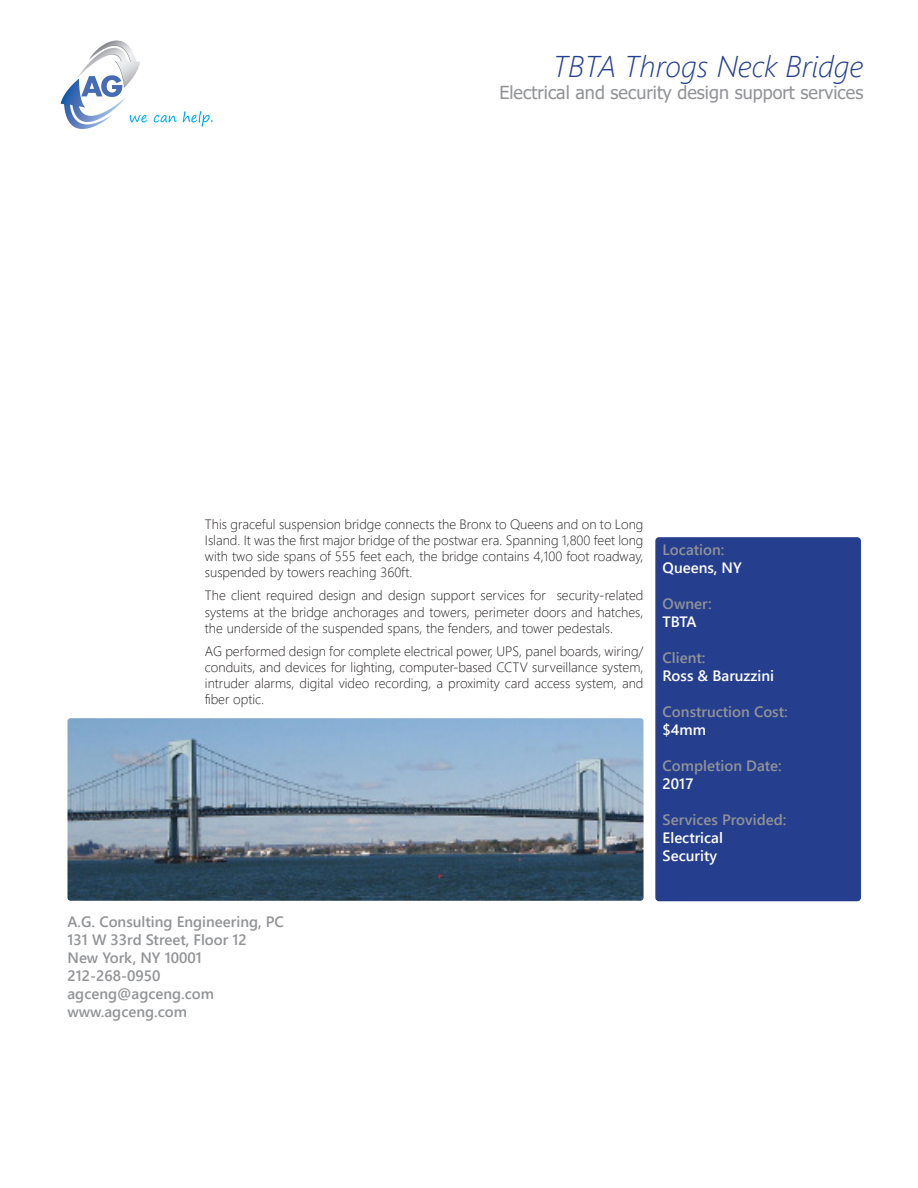
<style>
.page{position:relative;width:918px;height:1188px;background:#fff}
.page>*{position:absolute;margin:0;border:0;box-sizing:border-box;transform-origin:0 0}
.Project_Sub_Title{font:italic 300 30px "Segoe UI";color:#253f8e}
.Project_Sub_Title-2{font:18px "Tahoma";color:#919396}
.Sidebar_Text{font:600 15px "Segoe UI";color:#919396}
.Sidebar_Text-2{font:600 15px "Segoe UI";color:#fff}
.Bullet_List{font:300 13.5px/16.2px "Segoe UI";color:#231f20;text-align:justify}
</style>
<div class="page">
<div style="left:656px;top:538px;width:204px;height:363px;background:#253f8e;border-radius:3px"></div>
<div style="left:655px;top:537px;width:206px;height:364px;border:2px solid #253f8e;border-radius:3px"></div>
<img style="left:68px;top:718px;width:576px;height:183px">
<img style="left:60px;top:40px;width:153px;height:89px">
<p class="Project_Sub_Title" style="left:553px;top:38px;width:312px">TBTA Throgs Neck Bridge</p>
<p class="Project_Sub_Title-2" style="left:499px;top:80px;width:366px">Electrical and security design support services</p>
<p class="Bullet_List" style="left:205px;top:515px;width:440px">This graceful suspension bridge connects the Bronx to Queens and on to Long Island. It was the first major bridge of the postwar era. Spanning 1,800 feet long with two side spans of 555 feet each, the bridge contains 4,100 foot roadway, suspended by towers reaching 360ft.</p>
<p class="Bullet_List" style="left:205px;top:586px;width:440px">The client required design and design support services for security-related systems at the bridge anchorages and towers, perimeter doors and hatches, the underside of the suspended spans, the fenders, and tower pedestals.</p>
<p class="Bullet_List" style="left:205px;top:642px;width:440px">AG performed design for complete electrical power, UPS, panel boards, wiring/ conduits, and devices for lighting, computer-based CCTV surveillance system, intruder alarms, digital video recording, a proximity card access system, and fiber optic.</p>
<p class="Sidebar_Text" style="left:663px;top:536px;width:63px">Location:</p>
<p class="Sidebar_Text-2" style="left:663px;top:554px;width:81px">Queens, NY</p>
<p class="Sidebar_Text" style="left:663px;top:590px;width:51px">Owner:</p>
<p class="Sidebar_Text-2" style="left:663px;top:608px;width:36px">TBTA</p>
<p class="Sidebar_Text" style="left:663px;top:644px;width:44px">Client:</p>
<p class="Sidebar_Text-2" style="left:663px;top:662px;width:113px">Ross &amp; Baruzzini</p>
<p class="Sidebar_Text" style="left:663px;top:698px;width:127px">Construction Cost:</p>
<p class="Sidebar_Text-2" style="left:663px;top:716px;width:45px">$4mm</p>
<p class="Sidebar_Text" style="left:663px;top:752px;width:121px">Completion Date:</p>
<p class="Sidebar_Text-2" style="left:663px;top:770px;width:32px">2017</p>
<p class="Sidebar_Text" style="left:663px;top:806px;width:125px">Services Provided:</p>
<p class="Sidebar_Text-2" style="left:663px;top:824px;width:62px">Electrical</p>
<p class="Sidebar_Text-2" style="left:663px;top:842px;width:56px">Security</p>
<p class="Sidebar_Text" style="left:68px;top:907px;width:218px">A.G. Consulting Engineering, PC</p>
<p class="Sidebar_Text" style="left:68px;top:925px;width:181px">131 W 33rd Street, Floor 12</p>
<p class="Sidebar_Text" style="left:68px;top:943px;width:136px">New York, NY 10001</p>
<p class="Sidebar_Text" style="left:68px;top:961px;width:95px">212-268-0950</p>
<p class="Sidebar_Text" style="left:68px;top:979px;width:148px">agceng@agceng.com</p>
<p class="Sidebar_Text" style="left:68px;top:997px;width:121px">www.agceng.com</p>
</div>
